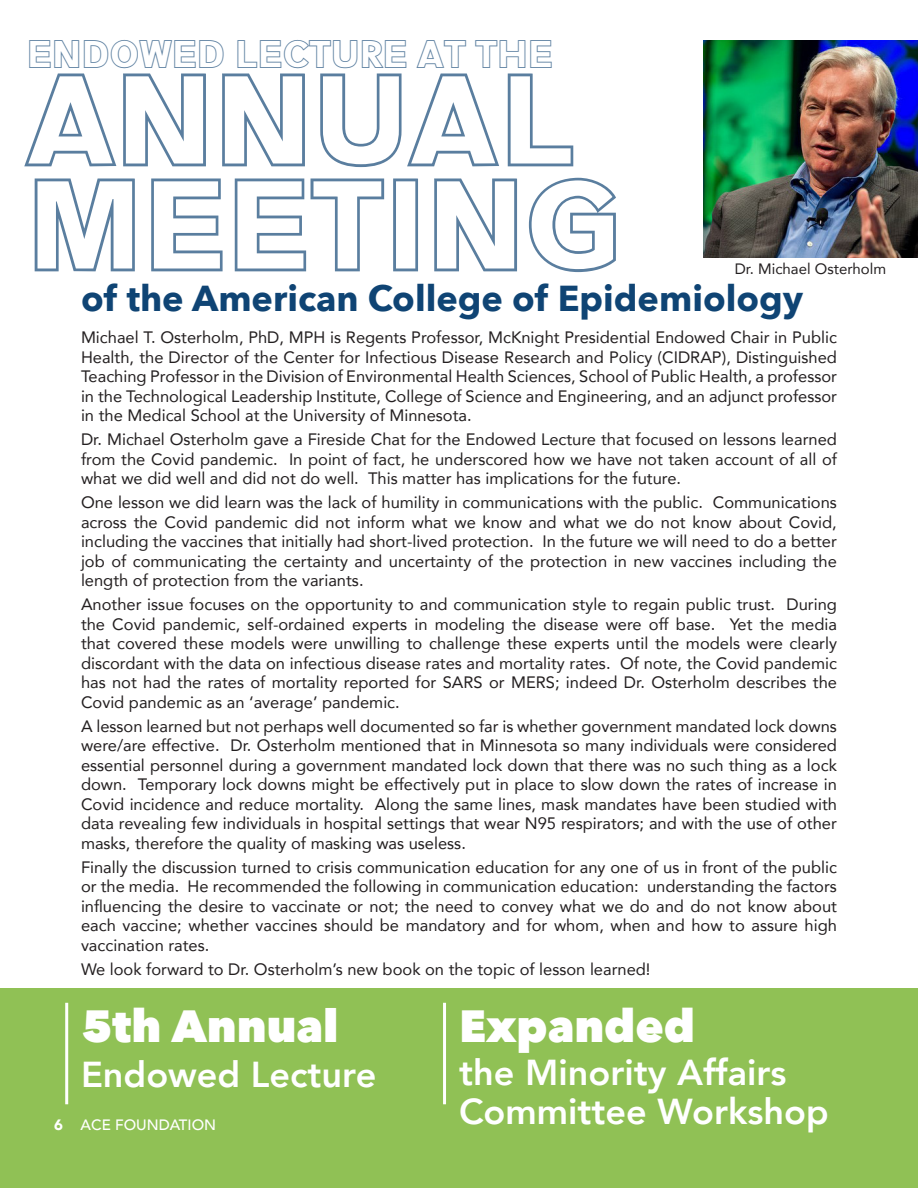
<style>
.page{position:relative;width:918px;height:1188px;background:#fff}
.page>*{position:absolute;margin:0;border:0;box-sizing:border-box;transform-origin:0 0}
.t1{font:700 150px "Electric Dreams Outline";color:#5a7e9f}
.t2{font:700 45px "Electric Dreams Outline";color:#5a7e9f}
.t3{font:800 45px "Avenir Next";color:#fff}
.t4{font:800 36px/39px "Avenir";color:#fff}
.t5{font:700 36px "Avenir Next";color:#0f4474}
.t6{font:16.5px/19.5px "Avenir";color:#231f20;text-align:justify}
.t7{font:15px "Avenir";color:#231f20}
.t8{font:500 15px "Avenir";color:#fff}
.s1{font-weight:900}
</style>
<div class="page">
<div style="left:0;top:988px;width:918px;height:200px;background:#90c155"></div>
<hr style="left:65px;top:1003px;width:3px;height:101px;background:#fff">
<hr style="left:443px;top:1003px;width:3px;height:101px;background:#fff">
<img style="left:703px;top:40px;width:215px;height:217px">
<p class="t2" style="left:27px;top:30px;width:528px">ENDOWED LECTURE AT THE</p>
<p class="t1" style="left:27px;top:38px;width:550px">ANNUAL</p>
<p class="t1" style="left:27px;top:143px;width:594px">MEETING</p>
<p class="t5" style="left:81px;top:267px;width:724px">of the American College of Epidemiology</p>
<p class="t7" style="left:735px;top:256px;width:153px">Dr. Michael Osterholm</p>
<p class="t6" style="left:81px;top:327px;width:758px">Michael T. Osterholm, PhD, MPH is Regents Professor, McKnight Presidential Endowed Chair in Public Health, the Director of the Center for Infectious Disease Research and Policy (CIDRAP), Distinguished Teaching Professor in the Division of Environmental Health Sciences, School of Public Health, a professor in the Technological Leadership Institute, College of Science and Engineering, and an adjunct professor in the Medical School at the University of Minnesota.</p>
<p class="t6" style="left:81px;top:429px;width:758px">Dr. Michael Osterholm gave a Fireside Chat for the Endowed Lecture that focused on lessons learned from the Covid pandemic. In point of fact, he underscored how we have not taken account of all of what we did well and did not do well. This matter has implications for the future.</p>
<p class="t6" style="left:81px;top:492px;width:758px">One lesson we did learn was the lack of humility in communications with the public. Communications across the Covid pandemic did not inform what we know and what we do not know about Covid, including the vaccines that initially had short-lived protection. In the future we will need to do a better job of communicating the certainty and uncertainty of the protection in new vaccines including the length of protection from the variants.</p>
<p class="t6" style="left:81px;top:594px;width:758px">Another issue focuses on the opportunity to and communication style to regain public trust. During the Covid pandemic, self-ordained experts in modeling the disease were off base. Yet the media that covered these models were unwilling to challenge these experts until the models were clearly discordant with the data on infectious disease rates and mortality rates. Of note, the Covid pandemic has not had the rates of mortality reported for SARS or MERS; indeed Dr. Osterholm describes the Covid pandemic as an ‘average’ pandemic.</p>
<p class="t6" style="left:81px;top:716px;width:758px">A lesson learned but not perhaps well documented so far is whether government mandated lock downs were/are effective. Dr. Osterholm mentioned that in Minnesota so many individuals were considered essential personnel during a government mandated lock down that there was no such thing as a lock down. Temporary lock downs might be effectively put in place to slow down the rates of increase in Covid incidence and reduce mortality. Along the same lines, mask mandates have been studied with data revealing few individuals in hospital settings that wear N95 respirators; and with the use of other masks, therefore the quality of masking was useless.</p>
<p class="t6" style="left:81px;top:857px;width:758px">Finally the discussion turned to crisis communication education for any one of us in front of the public or the media. He recommended the following in communication education: understanding the factors influencing the desire to vaccinate or not; the need to convey what we do and do not know about each vaccine; whether vaccines should be mandatory and for whom, when and how to assure high vaccination rates.</p>
<p class="t6" style="left:81px;top:959px;width:571px">We look forward to Dr. Osterholm’s new book on the topic of lesson learned!</p>
<p class="t3" style="left:81px;top:998px;width:259px">5th Annual</p>
<p class="t4" style="left:81px;top:1055px;width:297px">Endowed Lecture</p>
<p class="t8" style="left:54px;top:1111px;width:164px"><span class="s1">6</span> ACE FOUNDATION</p>
<p class="t3" style="left:459px;top:998px;width:238px">Expanded</p>
<p class="t4" style="left:459px;top:1053px;width:371px">the Minority Affairs<br>Committee Workshop</p>
</div>
